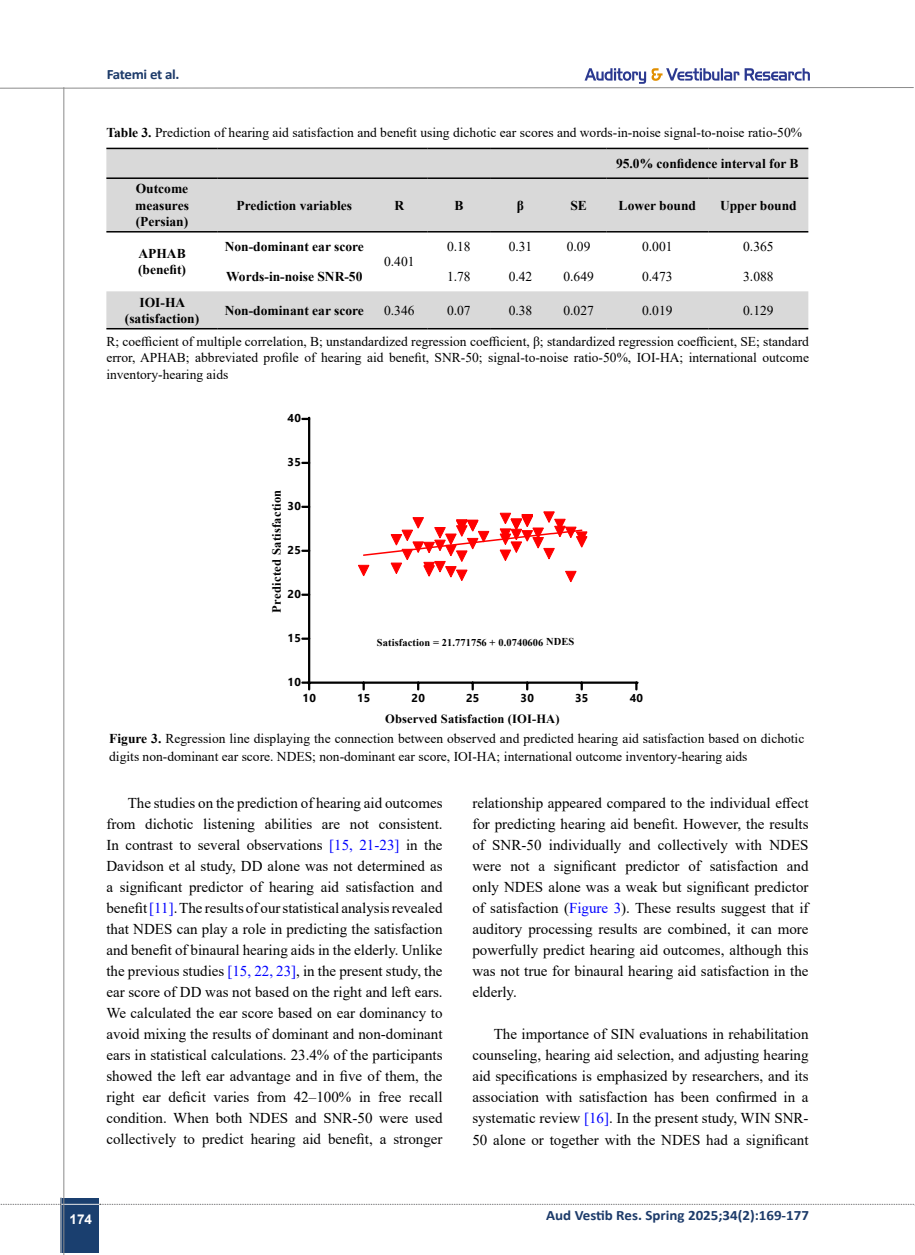
<style>
.page{position:relative;width:915px;height:1255px;background:#fff}
.page>*{position:absolute;margin:0;border:0;box-sizing:border-box;transform-origin:0 0}
.t1{font:15px/21px "Times New Roman";color:#000;text-align:justify}
.t2{font:700 14.25px "Calibri";color:#1d3b6a;scale:1.05 1}
.t3{font:700 14.25px "Calibri";letter-spacing:-.025em;color:#1d3b6a;scale:1.05 1}
.t4{font:13.5px/16.5px "Times New Roman";color:#000;text-align:justify}
.t5{font:700 13.5px/16.2px "Times New Roman";color:#000;text-align:justify}
.t6{font:700 13.5px "Arial";color:#fff}
.t7{font:700 12.45px "Times New Roman";letter-spacing:.01em;color:#000}
.t8{font:700 11.4px "Segoe UI";letter-spacing:.03em;color:#000}
.t9{font:700 10.5px "Times New Roman";color:#000}
.t10{font:700 10.35px "Times New Roman";letter-spacing:.01em;color:#000}
.t11{font:9.45px "Times New Roman";color:#000}
.s1{font-weight:700}
.s2{color:#00f}
</style>
<div class="page">
<svg style="left:0;top:68px;width:914px;height:21px"></svg>
<div style="left:60px;top:1197px;width:39px;height:55px;background:#1a3f6f"></div>
<hr style="left:60px;top:1197px;width:1px;height:55px;background:#c2c4c6">
<hr style="left:60px;top:1203px;width:39px;height:1px;background:#ebebec">
<svg style="left:1px;top:1203px;width:60px;height:1px"></svg>
<hr style="left:63px;top:87px;width:1px;height:1167px;background:#8b8b8b">
<svg style="left:100px;top:1203px;width:815px;height:2px"></svg>
<svg style="left:106px;top:149px;width:702px;height:179px;fill:#d9d9d9"></svg>
<hr style="left:106px;top:328px;width:112px;height:1px;background:#000">
<hr style="left:218px;top:328px;width:153px;height:1px;background:#000">
<hr style="left:371px;top:328px;width:56px;height:1px;background:#000">
<hr style="left:427px;top:328px;width:63px;height:1px;background:#000">
<hr style="left:490px;top:328px;width:61px;height:1px;background:#000">
<hr style="left:551px;top:328px;width:55px;height:1px;background:#000">
<hr style="left:606px;top:328px;width:102px;height:1px;background:#000">
<hr style="left:708px;top:328px;width:100px;height:1px;background:#000">
<hr style="left:106px;top:148px;width:112px;height:1px;background:#000">
<hr style="left:218px;top:148px;width:153px;height:1px;background:#000">
<hr style="left:371px;top:148px;width:56px;height:1px;background:#000">
<hr style="left:427px;top:148px;width:63px;height:1px;background:#000">
<hr style="left:490px;top:148px;width:61px;height:1px;background:#000">
<hr style="left:551px;top:148px;width:55px;height:1px;background:#000">
<hr style="left:606px;top:148px;width:102px;height:1px;background:#000">
<hr style="left:708px;top:148px;width:100px;height:1px;background:#000">
<hr style="left:106px;top:177px;width:112px;height:2px;background:#000">
<hr style="left:218px;top:177px;width:153px;height:2px;background:#000">
<hr style="left:371px;top:177px;width:56px;height:2px;background:#000">
<hr style="left:427px;top:177px;width:63px;height:2px;background:#000">
<hr style="left:490px;top:177px;width:61px;height:2px;background:#000">
<hr style="left:551px;top:177px;width:55px;height:2px;background:#000">
<hr style="left:606px;top:177px;width:102px;height:2px;background:#000">
<hr style="left:708px;top:177px;width:100px;height:2px;background:#000">
<hr style="left:106px;top:231px;width:112px;height:1px;background:#000">
<hr style="left:218px;top:231px;width:153px;height:1px;background:#000">
<hr style="left:371px;top:231px;width:56px;height:1px;background:#000">
<hr style="left:427px;top:231px;width:63px;height:1px;background:#000">
<hr style="left:490px;top:231px;width:61px;height:1px;background:#000">
<hr style="left:551px;top:231px;width:55px;height:1px;background:#000">
<hr style="left:606px;top:231px;width:102px;height:1px;background:#000">
<hr style="left:708px;top:231px;width:100px;height:1px;background:#000">
<hr style="left:308px;top:681px;width:329px;height:2px;background:#000">
<svg style="left:362px;top:683px;width:2px;height:6px"></svg>
<svg style="left:417px;top:683px;width:2px;height:6px"></svg>
<svg style="left:471px;top:683px;width:2px;height:6px"></svg>
<svg style="left:526px;top:683px;width:2px;height:6px"></svg>
<svg style="left:580px;top:683px;width:2px;height:6px"></svg>
<svg style="left:635px;top:683px;width:2px;height:6px"></svg>
<hr style="left:308px;top:418px;width:2px;height:265px;background:#000">
<svg style="left:302px;top:681px;width:8px;height:8px"></svg>
<svg style="left:302px;top:637px;width:6px;height:2px"></svg>
<svg style="left:302px;top:593px;width:6px;height:3px"></svg>
<svg style="left:302px;top:549px;width:6px;height:3px"></svg>
<svg style="left:302px;top:505px;width:6px;height:3px"></svg>
<svg style="left:302px;top:462px;width:6px;height:2px"></svg>
<svg style="left:302px;top:418px;width:6px;height:2px"></svg>
<svg style="left:358px;top:511px;width:229px;height:71px"></svg>
<p class="t3" style="left:107px;top:64px;width:71px">Fatemi et al.</p>
<p class="t4" style="left:106px;top:124px;width:697px"><span class="s1">Table 3.</span> Prediction of hearing aid satisfaction and benefit using dichotic ear scores and words-in-noise signal-to-noise ratio-50%</p>
<p class="t5" style="left:616px;top:155px;width:184px">95.0% confidence interval for B</p>
<p class="t5" style="left:135px;top:180px;width:55px">Outcome measures (Persian)</p>
<p class="t5" style="left:236px;top:196px;width:117px">Prediction variables</p>
<p class="t5" style="left:394px;top:196px;width:11px">R</p>
<p class="t5" style="left:454px;top:196px;width:11px">B</p>
<p class="t5" style="left:517px;top:196px;width:9px">β</p>
<p class="t5" style="left:570px;top:196px;width:18px">SE</p>
<p class="t5" style="left:618px;top:196px;width:79px">Lower bound</p>
<p class="t5" style="left:719px;top:196px;width:78px">Upper bound</p>
<p class="t5" style="left:138px;top:245px;width:49px">APHAB (benefit)</p>
<p class="t5" style="left:225px;top:238px;width:140px">Non-dominant ear score</p>
<p class="t4" style="left:384px;top:253px;width:32px">0.401</p>
<p class="t4" style="left:447px;top:238px;width:25px">0.18</p>
<p class="t4" style="left:508px;top:238px;width:25px">0.31</p>
<p class="t4" style="left:566px;top:238px;width:25px">0.09</p>
<p class="t4" style="left:642px;top:238px;width:32px">0.001</p>
<p class="t4" style="left:743px;top:238px;width:32px">0.365</p>
<p class="t5" style="left:226px;top:268px;width:138px">Words-in-noise SNR-50</p>
<p class="t4" style="left:447px;top:268px;width:25px">1.78</p>
<p class="t4" style="left:508px;top:268px;width:25px">0.42</p>
<p class="t4" style="left:563px;top:268px;width:32px">0.649</p>
<p class="t4" style="left:642px;top:268px;width:32px">0.473</p>
<p class="t4" style="left:743px;top:268px;width:32px">3.088</p>
<p class="t5" style="left:125px;top:293px;width:76px;text-align:center">IOI-HA (satisfaction)</p>
<p class="t5" style="left:225px;top:301px;width:140px">Non-dominant ear score</p>
<p class="t4" style="left:384px;top:301px;width:32px">0.346</p>
<p class="t4" style="left:447px;top:301px;width:25px">0.07</p>
<p class="t4" style="left:508px;top:301px;width:25px">0.38</p>
<p class="t4" style="left:563px;top:301px;width:32px">0.027</p>
<p class="t4" style="left:642px;top:301px;width:32px">0.019</p>
<p class="t4" style="left:743px;top:301px;width:32px">0.129</p>
<p class="t4" style="left:106px;top:333px;width:703px">R; coefficient of multiple correlation, B; unstandardized regression coefficient, β; standardized regression coefficient, SE; standard error, APHAB; abbreviated profile of hearing aid benefit, SNR-50; signal-to-noise ratio-50%, IOI-HA; international outcome inventory-hearing aids</p>
<p class="t8" style="left:287px;top:407px;width:15px">40</p>
<p class="t8" style="left:287px;top:451px;width:15px">35</p>
<p class="t7" style="left:267px;top:612px;width:125px;rotate:-90deg">Predicted Satisfaction</p>
<p class="t8" style="left:287px;top:495px;width:15px">30</p>
<p class="t8" style="left:287px;top:539px;width:15px">25</p>
<p class="t8" style="left:287px;top:583px;width:15px">20</p>
<p class="t8" style="left:287px;top:627px;width:15px">15</p>
<p class="t8" style="left:287px;top:670px;width:15px">10</p>
<p class="t9" style="left:546px;top:634px;width:30px">NDES</p>
<p class="t10" style="left:377px;top:635px;width:193px">Satisfaction = 21.771756 + 0.0740606 NDE</p>
<p class="t8" style="left:302px;top:687px;width:15px">10</p>
<p class="t8" style="left:357px;top:687px;width:15px">15</p>
<p class="t8" style="left:411px;top:687px;width:15px">20</p>
<p class="t8" style="left:466px;top:687px;width:15px">25</p>
<p class="t8" style="left:520px;top:687px;width:15px">30</p>
<p class="t8" style="left:575px;top:687px;width:15px">35</p>
<p class="t8" style="left:629px;top:687px;width:15px">40</p>
<p class="t7" style="left:385px;top:710px;width:176px">Observed Satisfaction (IOI-HA)</p>
<p class="t4" style="left:109px;top:728px;width:696px;line-height:18px"><span class="s1">Figure 3.</span> Regression line displaying the connection between observed and predicted hearing aid satisfaction based on dichotic digits non-dominant ear score. NDES; non-dominant ear score, IOI-HA; international outcome inventory-hearing aids</p>
<p class="t11" style="left:258px;top:747px;width:491px">Figure 3. Regression line displaying the connection between observed and predicted hearing aid satisfaction based on dichotic</p>
<p class="t1" style="left:106px;top:792px;width:337px;text-indent:21px">The studies on the prediction of hearing aid outcomes from dichotic listening abilities are not consistent.<br>In contrast to several observations <span class="s2">[15, 21-23]</span> in the Davidson et al study, DD alone was not determined as a significant predictor of hearing aid satisfaction and benefit <span class="s2">[11]</span>. The results of our statistical analysis revealed that NDES can play a role in predicting the satisfaction and benefit of binaural hearing aids in the elderly. Unlike the previous studies <span class="s2">[15, 22, 23]</span>, in the present study, the ear score of DD was not based on the right and left ears.<br>We calculated the ear score based on ear dominancy to avoid mixing the results of dominant and non-dominant ears in statistical calculations. 23.4% of the participants showed the left ear advantage and in five of them, the right ear deficit varies from 42–100% in free recall condition. When both NDES and SNR-50 were used collectively to predict hearing aid benefit, a stronger</p>
<p class="t1" style="left:472px;top:792px;width:337px">relationship appeared compared to the individual effect for predicting hearing aid benefit. However, the results of SNR-50 individually and collectively with NDES were not a significant predictor of satisfaction and only NDES alone was a weak but significant predictor of satisfaction (<span class="s2">Figure 3</span>). These results suggest that if auditory processing results are combined, it can more powerfully predict hearing aid outcomes, although this was not true for binaural hearing aid satisfaction in the elderly.</p>
<p class="t1" style="left:472px;top:1023px;width:337px;text-indent:21px">The importance of SIN evaluations in rehabilitation counseling, hearing aid selection, and adjusting hearing aid specifications is emphasized by researchers, and its association with satisfaction has been confirmed in a systematic review <span class="s2">[16]</span>. In the present study, WIN SNR-50 alone or together with the NDES had a significant</p>
<p class="t6" style="left:70px;top:1209px;width:24px">174</p>
<p class="t2" style="left:546px;top:1205px;width:252px">Aud Vestib Res. Spring 2025;34(2):169-177</p>
</div>
